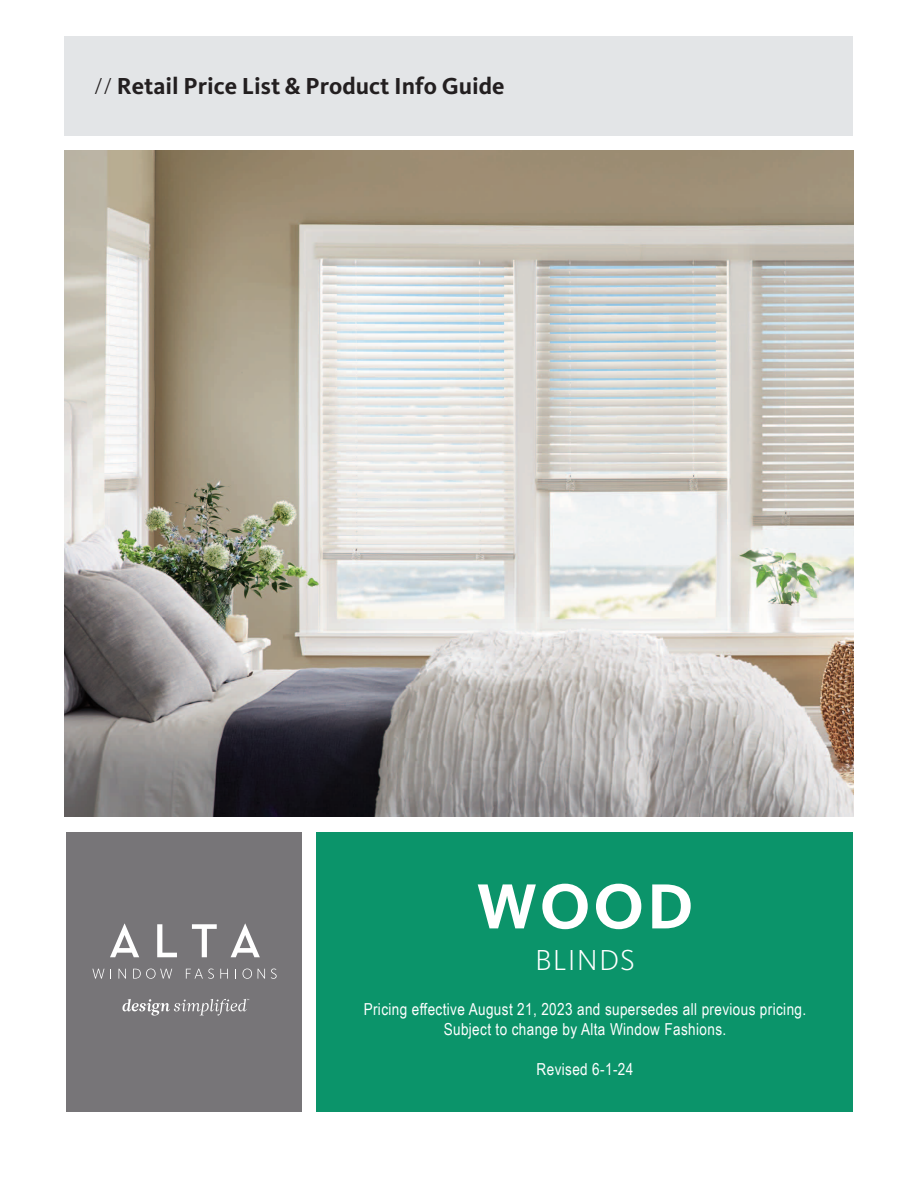
<style>
.page{position:relative;width:918px;height:1188px;background:#fff}
.page>*{position:absolute;margin:0;border:0;box-sizing:border-box;transform-origin:0 0}
.t1{font:700 66px "Kievit OT";color:#fff}
.t2{font:300 30px "Kievit OT";letter-spacing:.04em;color:#fff}
.t3{font:700 24px "Kievit OT";color:#231f20}
.t4{font:16.5px/19.8px "Arial Narrow";letter-spacing:.025em;color:#fff;text-align:center}
.s1{font-weight:300}
</style>
<div class="page">
<div style="left:65px;top:36px;width:788px;height:99px;background:#e3e5e7"></div>
<div style="left:317px;top:832px;width:536px;height:280px;background:#0b946a"></div>
<img style="left:65px;top:151px;width:788px;height:666px">
<div style="left:66px;top:832px;width:236px;height:280px;background:#777578"></div>
<svg style="left:110px;top:924px;width:29px;height:33px"></svg>
<svg style="left:157px;top:924px;width:20px;height:33px"></svg>
<svg style="left:192px;top:924px;width:25px;height:33px"></svg>
<svg style="left:231px;top:924px;width:29px;height:33px"></svg>
<svg style="left:92px;top:969px;width:12px;height:10px"></svg>
<svg style="left:119px;top:969px;width:7px;height:10px"></svg>
<svg style="left:133px;top:969px;width:39px;height:10px"></svg>
<svg style="left:186px;top:969px;width:28px;height:10px"></svg>
<svg style="left:220px;top:969px;width:8px;height:10px"></svg>
<svg style="left:243px;top:969px;width:9px;height:10px"></svg>
<svg style="left:258px;top:969px;width:7px;height:10px"></svg>
<svg style="left:271px;top:969px;width:6px;height:10px"></svg>
<svg style="left:122px;top:999px;width:127px;height:17px"></svg>
<p class="t3" style="left:94px;top:72px;width:412px"><span class="s1">//</span> Retail Price List &amp; Product Info Guide</p>
<p class="t1" style="left:477px;top:867px;width:218px">WOOD</p>
<p class="t2" style="left:535px;top:943px;width:101px">BLINDS</p>
<p class="t4" style="left:364px;top:1000px;width:444px">Pricing effective August 21, 2023 and supersedes all previous pricing.<br>Subject to change by Alta Window Fashions.</p>
<p class="t4" style="left:537px;top:1059px;width:98px">Revised 6-1-24</p>
</div>
